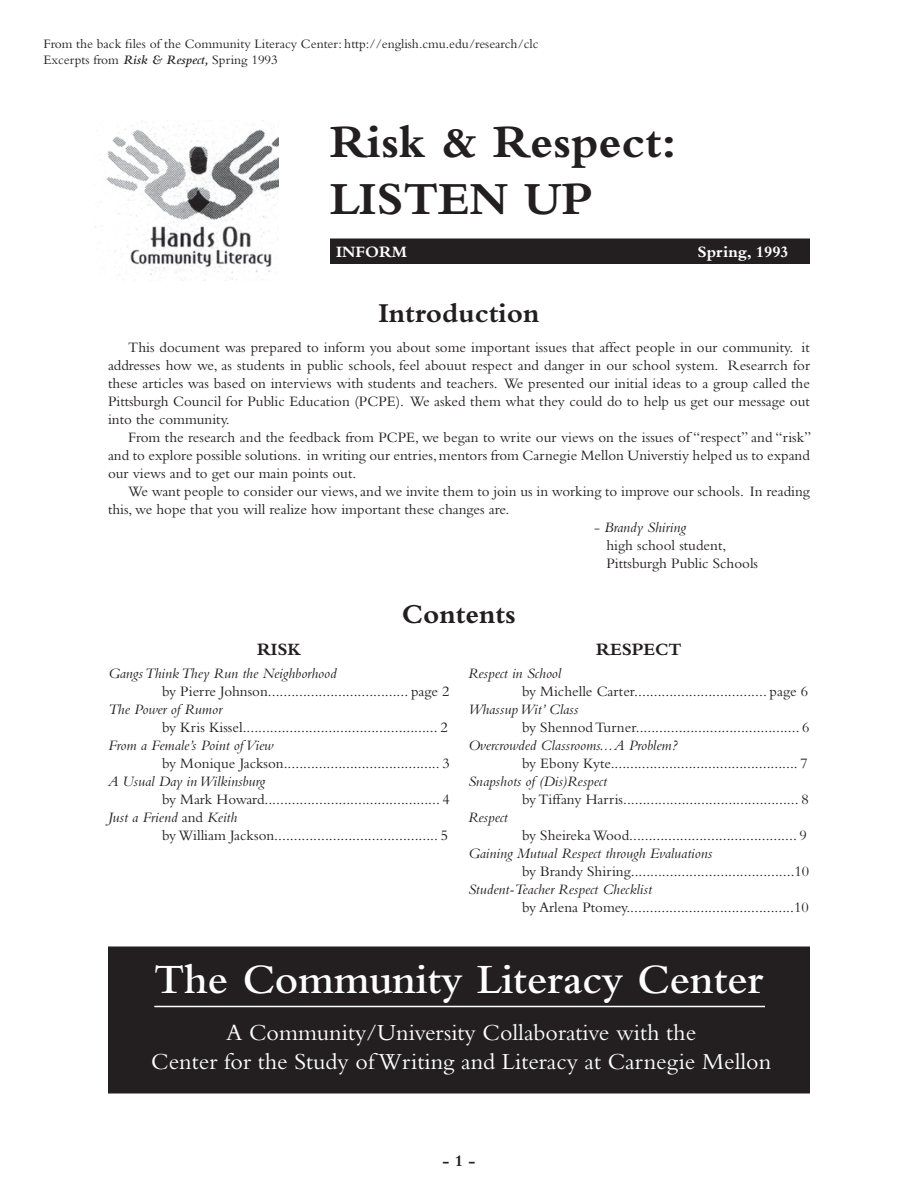
<style>
.page{position:relative;width:918px;height:1188px;background:#fff}
.page>*{position:absolute;margin:0;border:0;box-sizing:border-box;transform-origin:0 0}
.t1{font:700 48px/57.6px "Bembo";color:#231f20}
.t2{font:600 43.5px "Bembo";color:#fff}
.t3{font:700 28.5px "Bembo";color:#231f20}
.t4{font:24px/28.8px "Bembo";color:#fff;text-align:center}
.t5{font:700 18px "Bembo";color:#231f20}
.t6{font:700 16.5px "Bembo";color:#fff}
.t7{font:700 16.5px "Bembo";color:#231f20}
.t8{font:15px/18px "Bembo";color:#231f20}
.t9{font:italic 15px "Bembo";color:#231f20}
.t10{font:13.5px/16.2px "Bembo";color:#231f20}
.s1{font-weight:600;font-style:italic}
.s2{font-style:italic}
</style>
<div class="page">
<img style="left:95px;top:120px;width:184px;height:161px">
<div style="left:331px;top:239px;width:478px;height:24px;background:#231f20"></div>
<div style="left:330px;top:238px;width:480px;height:26px;border:2px solid #231f20"></div>
<svg style="left:333px;top:238px;width:77px;height:26px"></svg>
<div style="left:109px;top:947px;width:700px;height:146px;background:#231f20"></div>
<div style="left:108px;top:946px;width:702px;height:148px;border:2px solid #231f20"></div>
<hr style="left:154px;top:1006px;width:611px;height:1px;background:#fff">
<p class="t10" style="left:44px;top:35px;width:497px">From the back files of the Community Literacy Center: http://english.cmu.edu/research/clc<br>Excerpts from <span class="s1">Risk &amp; Respect,</span> Spring 1993</p>
<h1 class="t1" style="left:330px;top:113px;width:348px">Risk &amp; Respect:<br>LISTEN UP</h1>
<p class="t6" style="left:336px;top:243px;width:73px">INFORM</p>
<p class="t6" style="left:698px;top:243px;width:93px">Spring, 1993</p>
<h3 class="t3" style="left:378px;top:297px;width:162px">Introduction</h3>
<p class="t8" style="left:108px;top:338px;width:704px;text-align:justify;text-indent:20px">This document was prepared to inform you about some important issues that affect people in our community. it addresses how we, as students in public schools, feel abouut respect and danger in our school system. Researrch for these articles was based on interviews with students and teachers. We presented our initial ideas to a group called the Pittsburgh Council for Public Education (PCPE). We asked them what they could do to help us get our message out into the community.</p>
<p class="t8" style="left:108px;top:428px;width:705px;text-align:justify;text-indent:20px">From the research and the feedback from PCPE, we began to write our views on the issues of “respect” and “risk” and to explore possible solutions. in writing our entries, mentors from Carnegie Mellon Universtiy helped us to expand our views and to get our main points out.</p>
<p class="t8" style="left:108px;top:482px;width:703px;text-indent:20px">We want people to consider our views, and we invite them to join us in working to improve our schools. In reading this, we hope that you will realize how important these changes are.</p>
<p class="t8" style="left:607px;top:518px;width:153px;text-indent:-13px">- <span class="s2">Brandy Shiring<br></span>high school student,<br>Pittsburgh Public Schools</p>
<h3 class="t3" style="left:402px;top:599px;width:116px">Contents</h3>
<p class="t5" style="left:257px;top:639px;width:45px">RISK</p>
<p class="t9" style="left:108px;top:665px;width:230px">Gangs Think They Run the Neighborhood</p>
<p class="t8" style="left:162px;top:682px;width:289px">by Pierre Johnson.................................... page 2</p>
<p class="t9" style="left:108px;top:701px;width:116px">The Power of Rumor</p>
<p class="t8" style="left:162px;top:718px;width:287px">by Kris Kissel.................................................. 2</p>
<p class="t9" style="left:108px;top:737px;width:167px">From a Female’s Point of View</p>
<p class="t8" style="left:162px;top:754px;width:289px">by Monique Jackson........................................ 3</p>
<p class="t9" style="left:108px;top:773px;width:159px">A Usual Day in Wilkinsburg</p>
<p class="t8" style="left:108px;top:790px;width:344px;text-indent:54px">by Mark Howard............................................. 4<br><span class="s2">Just a Friend</span> and <span class="s2">Keith</span></p>
<p class="t8" style="left:162px;top:826px;width:288px">by William Jackson.......................................... 5</p>
<p class="t5" style="left:596px;top:639px;width:87px">RESPECT</p>
<p class="t9" style="left:468px;top:665px;width:95px">Respect in School</p>
<p class="t8" style="left:522px;top:682px;width:288px">by Michelle Carter.................................. page 6</p>
<p class="t9" style="left:468px;top:701px;width:112px">Whassup Wit’ Class</p>
<p class="t8" style="left:522px;top:718px;width:289px">by Shennod Turner.......................................... 6</p>
<p class="t9" style="left:468px;top:737px;width:211px">Overcrowded Classrooms... A Problem?</p>
<p class="t8" style="left:522px;top:754px;width:287px">by Ebony Kyte................................................ 7</p>
<p class="t9" style="left:468px;top:773px;width:140px">Snapshots of (Dis)Respect</p>
<p class="t8" style="left:522px;top:790px;width:288px">by Tiffany Harris............................................. 8</p>
<p class="t9" style="left:468px;top:809px;width:41px">Respect</p>
<p class="t8" style="left:522px;top:826px;width:286px">by Sheireka Wood........................................... 9</p>
<p class="t9" style="left:468px;top:845px;width:246px">Gaining Mutual Respect through Evaluations</p>
<p class="t8" style="left:522px;top:862px;width:289px">by Brandy Shiring..........................................10</p>
<p class="t9" style="left:468px;top:881px;width:186px">Student-Teacher Respect Checklist</p>
<p class="t8" style="left:522px;top:898px;width:288px">by Arlena Ptomey...........................................10</p>
<h2 class="t2" style="left:155px;top:955px;width:610px">The Community Literacy Center</h2>
<h3 class="t4" style="left:151px;top:1018px;width:621px">A Community/University Collaborative with the<br>Center for the Study of Writing and Literacy at Carnegie Mellon</h3>
<p class="t7" style="left:443px;top:1152px;width:34px">- 1 -</p>
</div>
